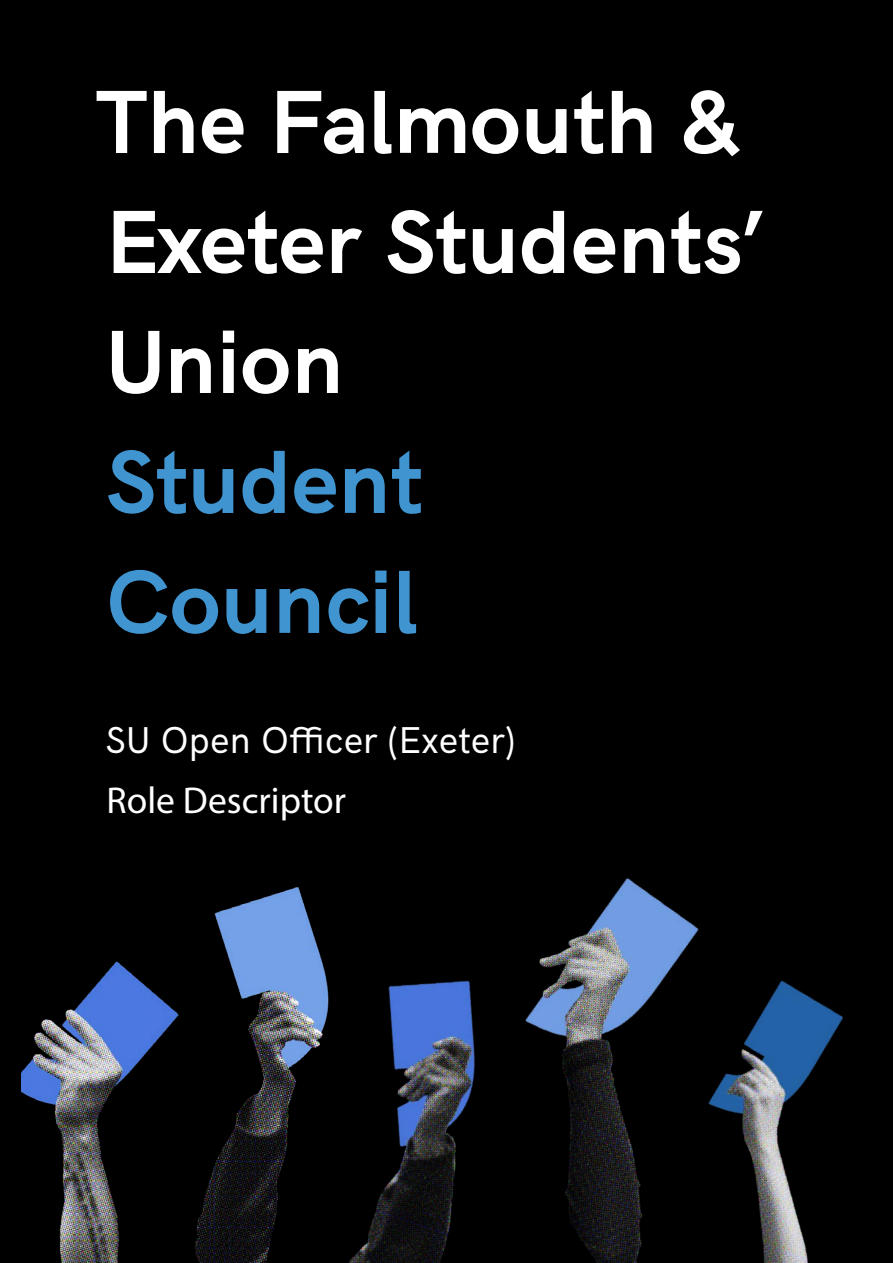
<style>
.page{position:relative;width:893px;height:1263px;background:#000}
.page>*{position:absolute;margin:0;border:0;box-sizing:border-box;transform-origin:0 0}
.t1{font:700 90px/120px "HK Grotesk";color:#fff}
.t2{font:700 90px/120px "HK Grotesk";color:#4094d0}
.t3{font:37.5px "HK Grotesk";color:#fff}
.t4{font:37.5px "Myriad Pro";color:#fff}
</style>
<div class="page">
<img style="left:21px;top:961px;width:143px;height:302px">
<img style="left:351px;top:1190px;width:33px;height:73px">
<img style="left:164px;top:887px;width:187px;height:376px">
<img style="left:384px;top:878px;width:315px;height:385px">
<img style="left:578px;top:940px;width:266px;height:323px">
<p class="t1" style="left:96px;top:56px;width:666px">The Falmouth &amp;<br>Exeter Students’<br>Union</p>
<p class="t2" style="left:106px;top:415px;width:318px">Student<br>Council</p>
<p class="t3" style="left:106px;top:709px;width:411px">SU Open Officer (Exeter)</p>
<p class="t4" style="left:106px;top:777px;width:241px">Role Descriptor</p>
</div>
